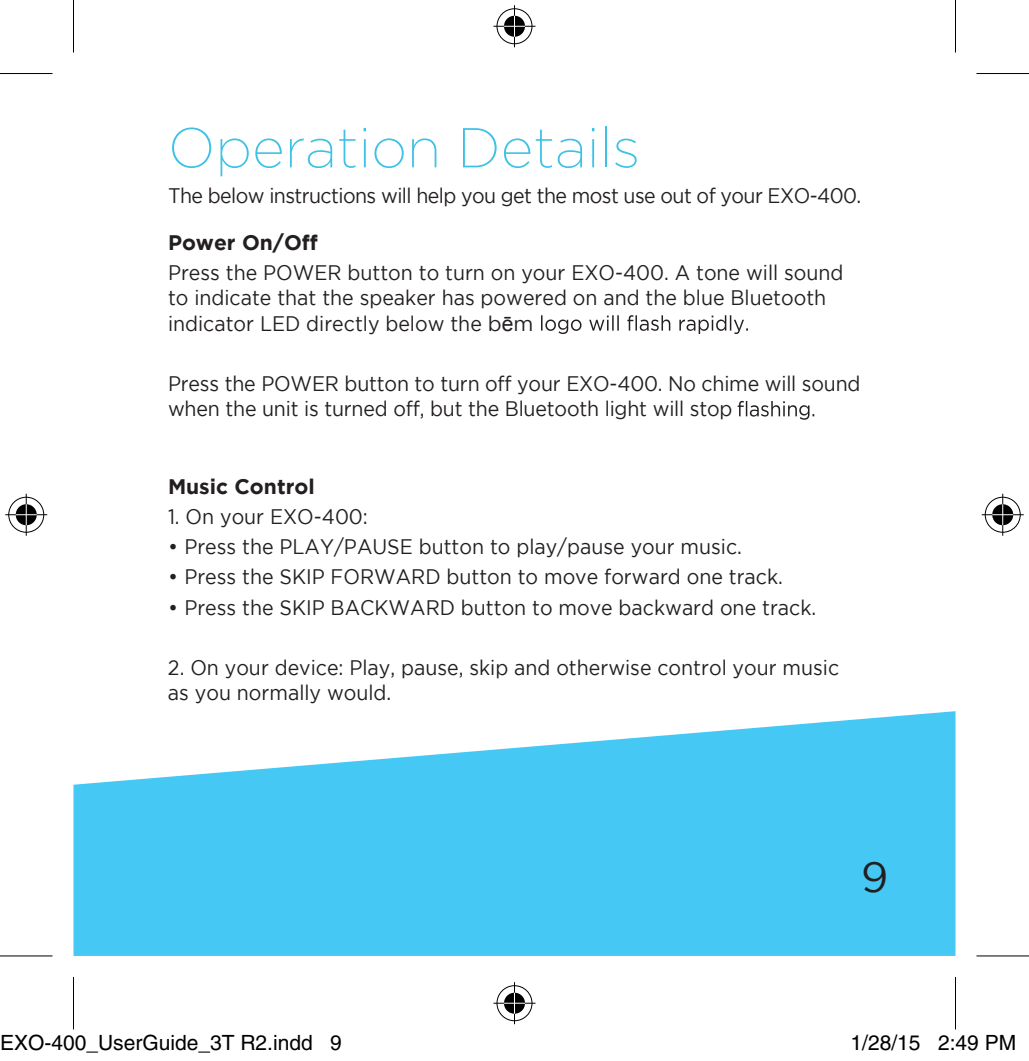
<style>
.page{position:relative;width:1029px;height:1061px;background:#fff}
.page>*{position:absolute;margin:0;border:0;box-sizing:border-box;transform-origin:0 0}
.t1{font:200 56px "Gotham";color:#3dc2e6}
.t2{font:42px "Gotham";color:#231f20}
.t3{font:21px/25.2px "Gotham";color:#231f20;scale:.93 1}
.t4{font:21px "Gotham";color:#231f20}
.t5{font:21px "Gotham";letter-spacing:-.03em;color:#231f20;scale:.93 1}
.t6{font:21px "Helvetica";color:#000}
.t7{font:700 21px "Gotham";color:#231f20}
.s1{font-family:"Arial"}
</style>
<div class="page">
<svg style="left:73px;top:711px;width:882px;height:245px;fill:#45c8f4"></svg>
<svg style="left:541px;top:315px;width:207px;height:19px"></svg>
<svg style="left:738px;top:401px;width:76px;height:19px"></svg>
<svg style="left:0;top:956px;width:52px;height:1px"></svg>
<svg style="left:976px;top:956px;width:53px;height:1px"></svg>
<hr style="left:0;top:73px;width:52px;height:1px;background:#000">
<hr style="left:976px;top:73px;width:53px;height:1px;background:#000">
<hr style="left:0;top:955px;width:52px;height:1px;background:#000">
<hr style="left:976px;top:955px;width:53px;height:1px;background:#000">
<hr style="left:73px;top:0;width:1px;height:52px;background:#000">
<hr style="left:73px;top:976px;width:1px;height:53px;background:#000">
<hr style="left:955px;top:0;width:1px;height:52px;background:#000">
<hr style="left:955px;top:976px;width:1px;height:53px;background:#000">
<div style="left:495px;top:7px;width:39px;height:39px;border:4px solid #fff;border-radius:50%"></div>
<svg style="left:494px;top:24px;width:42px;height:4px"></svg>
<div style="left:512px;top:5px;width:5px;height:42px;background:#fff"></div>
<div style="left:502px;top:14px;width:25px;height:25px;border:4px solid #fff;border-radius:50%"></div>
<div style="left:497px;top:8px;width:35px;height:36px;border:1px solid #000;border-radius:50%"></div>
<hr style="left:494px;top:26px;width:42px;height:1px;background:#000">
<hr style="left:514px;top:5px;width:1px;height:42px;background:#000">
<svg style="left:504px;top:16px;width:21px;height:21px"></svg>
<div style="left:495px;top:983px;width:39px;height:39px;border:4px solid #fff;border-radius:50%"></div>
<svg style="left:494px;top:1001px;width:42px;height:4px"></svg>
<div style="left:512px;top:982px;width:5px;height:42px;background:#fff"></div>
<div style="left:502px;top:990px;width:25px;height:25px;border:4px solid #fff;border-radius:50%"></div>
<div style="left:497px;top:985px;width:35px;height:36px;border:1px solid #000;border-radius:50%"></div>
<hr style="left:494px;top:1002px;width:42px;height:1px;background:#000">
<hr style="left:514px;top:982px;width:1px;height:42px;background:#000">
<svg style="left:504px;top:992px;width:21px;height:21px"></svg>
<div style="left:7px;top:495px;width:39px;height:39px;border:4px solid #fff;border-radius:50%"></div>
<svg style="left:5px;top:512px;width:42px;height:5px"></svg>
<svg style="left:24px;top:494px;width:4px;height:42px"></svg>
<div style="left:14px;top:502px;width:25px;height:25px;border:4px solid #fff;border-radius:50%"></div>
<div style="left:8px;top:497px;width:36px;height:35px;border:1px solid #000;border-radius:50%"></div>
<hr style="left:5px;top:514px;width:42px;height:1px;background:#000">
<hr style="left:26px;top:494px;width:1px;height:42px;background:#000">
<svg style="left:16px;top:504px;width:21px;height:21px"></svg>
<div style="left:983px;top:495px;width:39px;height:39px;border:4px solid #fff;border-radius:50%"></div>
<svg style="left:982px;top:512px;width:42px;height:5px"></svg>
<svg style="left:1001px;top:494px;width:4px;height:42px"></svg>
<div style="left:990px;top:502px;width:25px;height:25px;border:4px solid #fff;border-radius:50%"></div>
<div style="left:985px;top:497px;width:36px;height:35px;border:1px solid #000;border-radius:50%"></div>
<hr style="left:982px;top:514px;width:42px;height:1px;background:#000">
<hr style="left:1002px;top:494px;width:1px;height:42px;background:#000">
<svg style="left:992px;top:504px;width:21px;height:21px"></svg>
<h1 class="t1" style="left:168px;top:117px;width:474px">Operation Details</h1>
<p class="t5" style="left:168px;top:184px;width:747px">The below instructions will help you get the most use out of your EXO-400.</p>
<p class="t7" style="left:168px;top:230px;width:151px">Power On/Off</p>
<p class="t3" style="left:168px;top:260px;width:728px">Press the POWER button to turn on your EXO-400. A tone will sound to indicate that the speaker has powered on and the blue Bluetooth indicator LED directly below the b<span class="s1">ē</span>m</p>
<p class="t3" style="left:168px;top:371px;width:746px">Press the POWER button to turn off your EXO-400. No chime will sound when the unit is turned off, but the Bluetooth light will stop</p>
<p class="t7" style="left:168px;top:474px;width:148px">Music Control</p>
<p class="t3" style="left:168px;top:503px;width:216px">1. On your EXO-400:</p>
<p class="t4" style="left:168px;top:535px;width:576px">• Press the PLAY/PAUSE button to play/pause your music.</p>
<p class="t4" style="left:168px;top:565px;width:616px">• Press the SKIP FORWARD button to move forward one track.</p>
<p class="t4" style="left:168px;top:595px;width:650px">• Press the SKIP BACKWARD button to move backward one track.</p>
<p class="t3" style="left:168px;top:655px;width:723px">2. On your device: Play, pause, skip and otherwise control your music as you normally would.</p>
<h2 class="t2" style="left:861px;top:854px;width:29px">9</h2>
<p class="t6" style="left:0;top:1030px;width:343px">EXO-400_UserGuide_3T R2.indd 9</p>
<p class="t6" style="left:850px;top:1030px;width:167px">1/28/15 2:49 PM</p>
</div>
